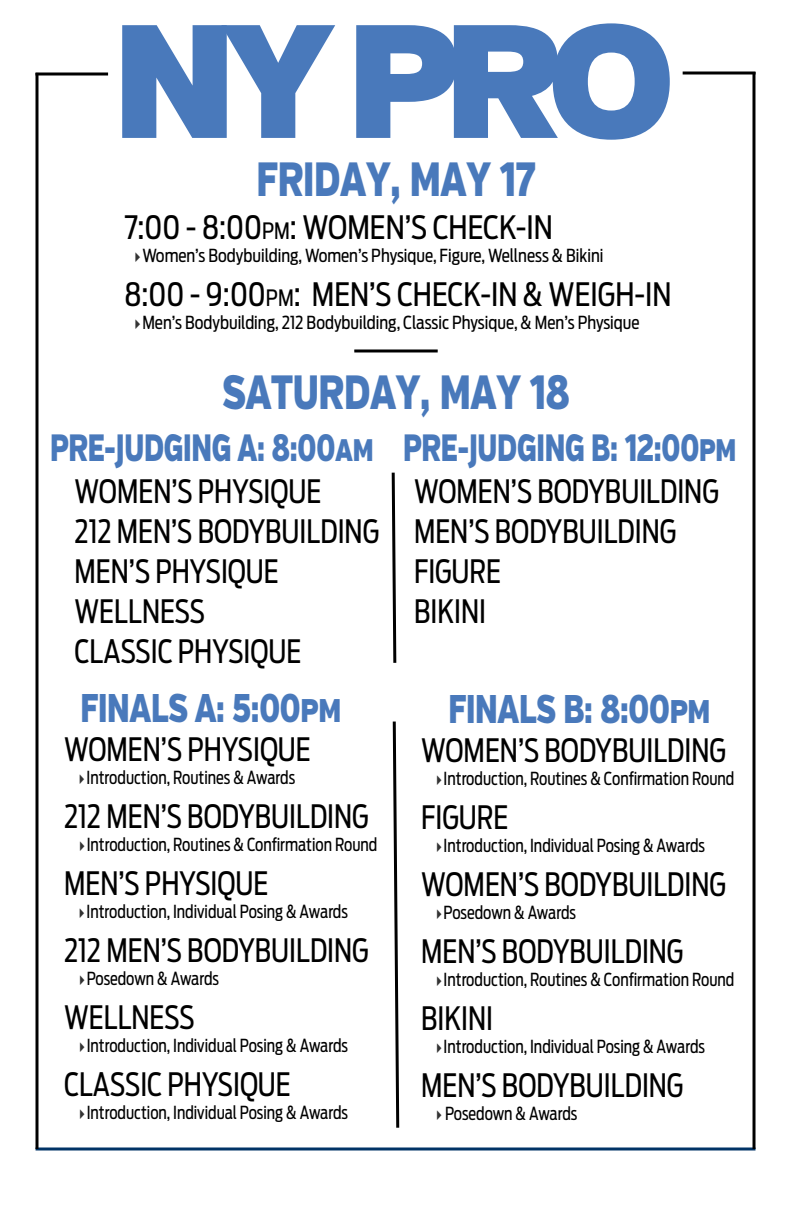
<style>
.page{position:relative;width:792px;height:1224px;background:#fff}
.page>*{position:absolute;margin:0;border:0;box-sizing:border-box;transform-origin:0 0}
.t1{font:900 48px "Verb";letter-spacing:-.01em;color:#4979bb;scale:.75 1}
.t2{font:900 40px "Verb";letter-spacing:-.01em;color:#4979bb;scale:.75 1}
.t3{font:900 38px "Verb";letter-spacing:-.01em;color:#4979bb;scale:.72 1}
.t4{font:32px/40px "Antenna Cond";color:#000;scale:.9 1}
.t5{font:32px "Antenna Cond";color:#000;scale:.95 1}
.t6{font:17.9px "Antenna Cond";color:#000;scale:.9 1}
.t7{font:17.9px "Antenna Cond";color:#000;scale:.95 1}
.s1{font-size:22.4px}
</style>
<div class="page">
<svg style="left:122px;top:25px;width:213px;height:113px"></svg>
<svg style="left:356px;top:23px;width:314px;height:117px"></svg>
<svg style="left:36px;top:72px;width:72px;height:4px"></svg>
<hr style="left:683px;top:72px;width:73px;height:2px;background:#000">
<hr style="left:36px;top:1148px;width:720px;height:2px;background:#036">
<hr style="left:36px;top:73px;width:2px;height:1076px;background:#000">
<svg style="left:752px;top:72px;width:4px;height:1077px;fill:#000"></svg>
<hr style="left:354px;top:349px;width:84px;height:3px;background:#000">
<svg style="left:391px;top:472px;width:6px;height:191px"></svg>
<svg style="left:392px;top:721px;width:8px;height:407px"></svg>
<h1 class="t1" style="left:257px;top:150px;width:374px">FRIDAY, MAY 17</h1>
<h3 class="t5" style="left:124px;top:209px;width:453px">7:00 - 8:00<span class="s1">PM</span>: WOMEN’S CHECK-IN</h3>
<p class="t7" style="left:142px;top:245px;width:487px">Women’s Bodybuilding, Women’s Physique, Figure, Wellness &amp; Bikini</p>
<h3 class="t5" style="left:124px;top:276px;width:578px">8:00 - 9:00<span class="s1">PM</span>: MEN’S CHECK-IN &amp; WEIGH-IN</h3>
<p class="t7" style="left:142px;top:312px;width:525px">Men’s Bodybuilding, 212 Bodybuilding, Classic Physique, &amp; Men’s Physique</p>
<h1 class="t1" style="left:222px;top:363px;width:465px">SATURDAY, MAY 18</h1>
<h3 class="t3" style="left:50px;top:424px;width:955px">PRE-JUDGING A: 8:00AM PRE-JUDGING B: 12:00PM</h3>
<h3 class="t4" style="left:75px;top:471px;width:340px">WOMEN’S PHYSIQUE<br>212 MEN’S BODYBUILDING<br>MEN’S PHYSIQUE<br>WELLNESS<br>CLASSIC PHYSIQUE</h3>
<h2 class="t2" style="left:81px;top:683px;width:349px">FINALS A: 5:00PM</h2>
<h3 class="t4" style="left:64px;top:730px;width:276px">WOMEN’S PHYSIQUE</h3>
<p class="t6" style="left:87px;top:767px;width:233px">Introduction, Routines &amp; Awards</p>
<h3 class="t4" style="left:64px;top:797px;width:340px">212 MEN’S BODYBUILDING</h3>
<p class="t6" style="left:87px;top:834px;width:325px">Introduction, Routines &amp; Confirmation Round</p>
<h3 class="t4" style="left:64px;top:864px;width:229px">MEN’S PHYSIQUE</h3>
<p class="t6" style="left:87px;top:901px;width:292px">Introduction, Individual Posing &amp; Awards</p>
<h3 class="t4" style="left:64px;top:931px;width:340px">212 MEN’S BODYBUILDING</h3>
<p class="t6" style="left:87px;top:968px;width:149px">Posedown &amp; Awards</p>
<h3 class="t4" style="left:64px;top:998px;width:147px">WELLNESS</h3>
<p class="t6" style="left:87px;top:1035px;width:292px">Introduction, Individual Posing &amp; Awards</p>
<h3 class="t4" style="left:64px;top:1065px;width:254px">CLASSIC PHYSIQUE</h3>
<p class="t6" style="left:87px;top:1102px;width:292px">Introduction, Individual Posing &amp; Awards</p>
<h3 class="t4" style="left:414px;top:471px;width:340px">WOMEN’S BODYBUILDING<br>MEN’S BODYBUILDING<br>FIGURE<br>BIKINI</h3>
<h2 class="t2" style="left:449px;top:684px;width:351px">FINALS B: 8:00PM</h2>
<h3 class="t4" style="left:421px;top:731px;width:340px">WOMEN’S BODYBUILDING</h3>
<p class="t6" style="left:444px;top:768px;width:325px">Introduction, Routines &amp; Confirmation Round</p>
<h3 class="t4" style="left:421px;top:798px;width:98px">FIGURE</h3>
<p class="t6" style="left:444px;top:835px;width:292px">Introduction, Individual Posing &amp; Awards</p>
<h3 class="t4" style="left:421px;top:865px;width:340px">WOMEN’S BODYBUILDING</h3>
<p class="t6" style="left:444px;top:902px;width:149px">Posedown &amp; Awards</p>
<h3 class="t4" style="left:421px;top:932px;width:293px">MEN’S BODYBUILDING</h3>
<p class="t6" style="left:444px;top:969px;width:325px">Introduction, Routines &amp; Confirmation Round</p>
<h3 class="t4" style="left:421px;top:999px;width:82px">BIKINI</h3>
<p class="t6" style="left:444px;top:1036px;width:292px">Introduction, Individual Posing &amp; Awards</p>
<h3 class="t4" style="left:421px;top:1066px;width:293px">MEN’S BODYBUILDING</h3>
<p class="t6" style="left:445px;top:1103px;width:149px">Posedown &amp; Awards</p>
</div>
